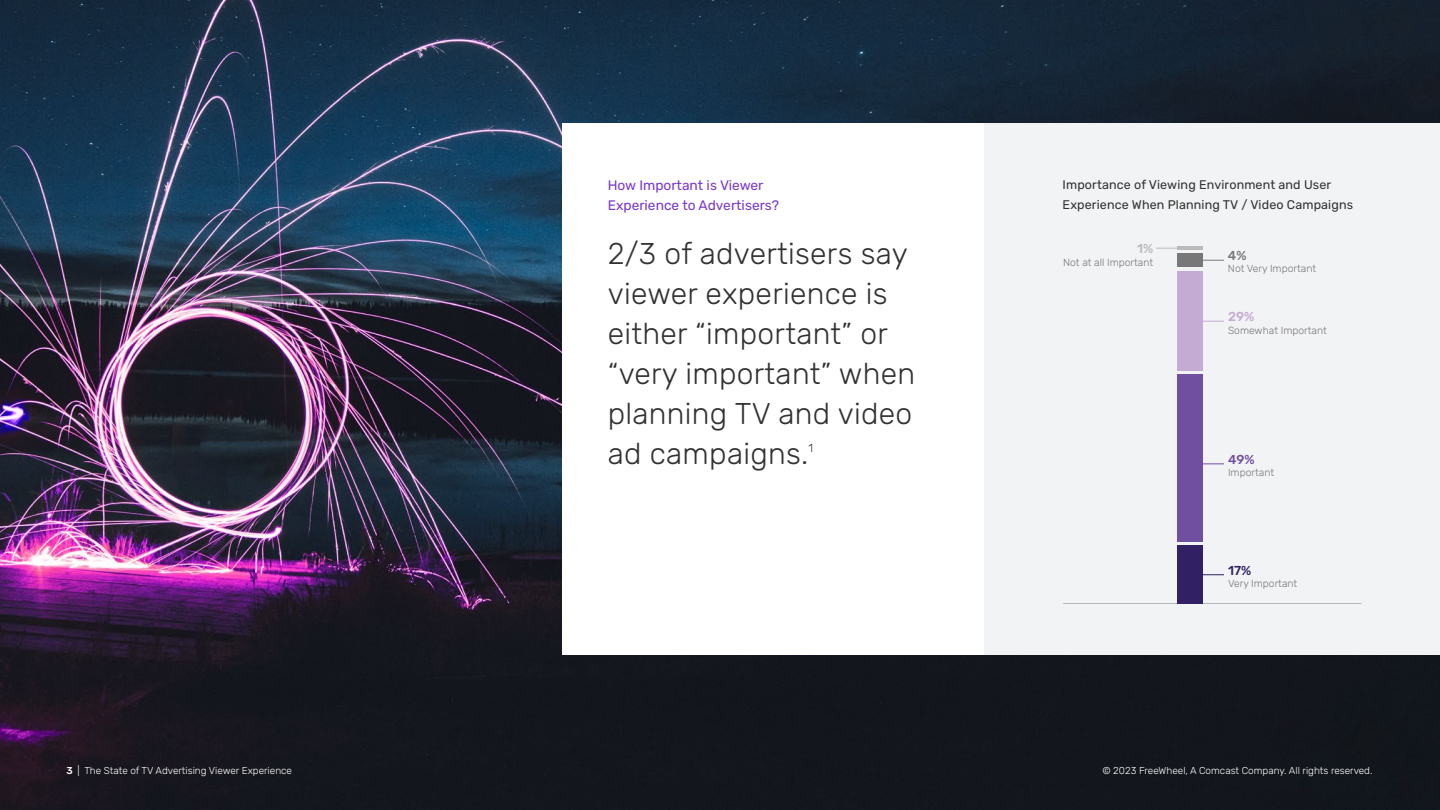
<style>
.page{position:relative;width:1440px;height:810px;background:#fff}
.page>*{position:absolute;margin:0;border:0;box-sizing:border-box;transform-origin:0 0}
.t1{font:300 30px/40px "Rubik";letter-spacing:.01em;color:#323232}
.t2{font:13.75px/20px "Rubik";color:#7a39cb}
.t3{font:500 12.88px "Rubik";color:#312063}
.t4{font:500 12.88px "Rubik";color:#c3abd3}
.t5{font:500 12.88px "Rubik";color:#714fa0}
.t6{font:500 12.88px "Rubik";color:#797879}
.t7{font:500 12.88px "Rubik";color:#bababa}
.t8{font:12.5px/20px "Rubik";letter-spacing:.01em;color:#323232}
.t9{font:300 11.62px "Rubik";color:#323232}
.t10{font:300 10.38px "Rubik";color:#797879}
.t11{font:300 10px "Rubik";color:#fff}
.s1{font-weight:500}
</style>
<div class="page">
<img style="left:0;top:0;width:1440px;height:810px">
<div style="left:562px;top:124px;width:878px;height:531px;background:#fff"></div>
<div style="left:985px;top:124px;width:455px;height:531px;background:#f2f3f4"></div>
<hr style="left:1063px;top:603px;width:299px;height:1px;background:#a7a9ac">
<hr style="left:1177px;top:246px;width:26px;height:4px;background:#bababa">
<div style="left:1177px;top:254px;width:26px;height:13px;background:#797879"></div>
<div style="left:1177px;top:546px;width:26px;height:58px;background:#312063"></div>
<div style="left:1177px;top:271px;width:26px;height:99px;background:#c3abd3"></div>
<div style="left:1177px;top:374px;width:26px;height:168px;background:#714fa0"></div>
<svg style="left:1156px;top:248px;width:21px;height:1px"></svg>
<svg style="left:1203px;top:260px;width:21px;height:1px"></svg>
<svg style="left:1203px;top:574px;width:21px;height:1px"></svg>
<svg style="left:1203px;top:321px;width:21px;height:1px"></svg>
<svg style="left:1203px;top:464px;width:21px;height:1px"></svg>
<p class="t2" style="left:608px;top:175px;width:173px">How Important is Viewer<br>Experience to Advertisers?</p>
<p class="t1" style="left:608px;top:234px;width:309px">2/3 of advertisers say viewer experience is either “important” or “very important” when planning TV and video ad campaigns.</p>
<p class="t9" style="left:809px;top:442px;width:6px">1</p>
<p class="t8" style="left:1063px;top:175px;width:292px">Importance of Viewing Environment and User<br>Experience When Planning TV / Video Campaigns</p>
<p class="t6" style="left:1228px;top:248px;width:20px">4%</p>
<p class="t10" style="left:1228px;top:263px;width:90px">Not Very Important</p>
<p class="t7" style="left:1137px;top:242px;width:18px">1%</p>
<p class="t10" style="left:1063px;top:256px;width:91px">Not at all Important</p>
<p class="t4" style="left:1228px;top:310px;width:28px">29%</p>
<p class="t10" style="left:1228px;top:324px;width:100px">Somewhat Important</p>
<p class="t5" style="left:1228px;top:452px;width:28px">49%</p>
<p class="t10" style="left:1228px;top:467px;width:48px">Important</p>
<p class="t3" style="left:1228px;top:563px;width:25px">17%</p>
<p class="t10" style="left:1228px;top:578px;width:71px">Very Important</p>
<p class="t11" style="left:67px;top:765px;width:227px"><span class="s1">3</span> | The State of TV Advertising Viewer Experience</p>
<p class="t11" style="left:1102px;top:765px;width:272px">© 2023 FreeWheel, A Comcast Company. All rights reserved.</p>
</div>
